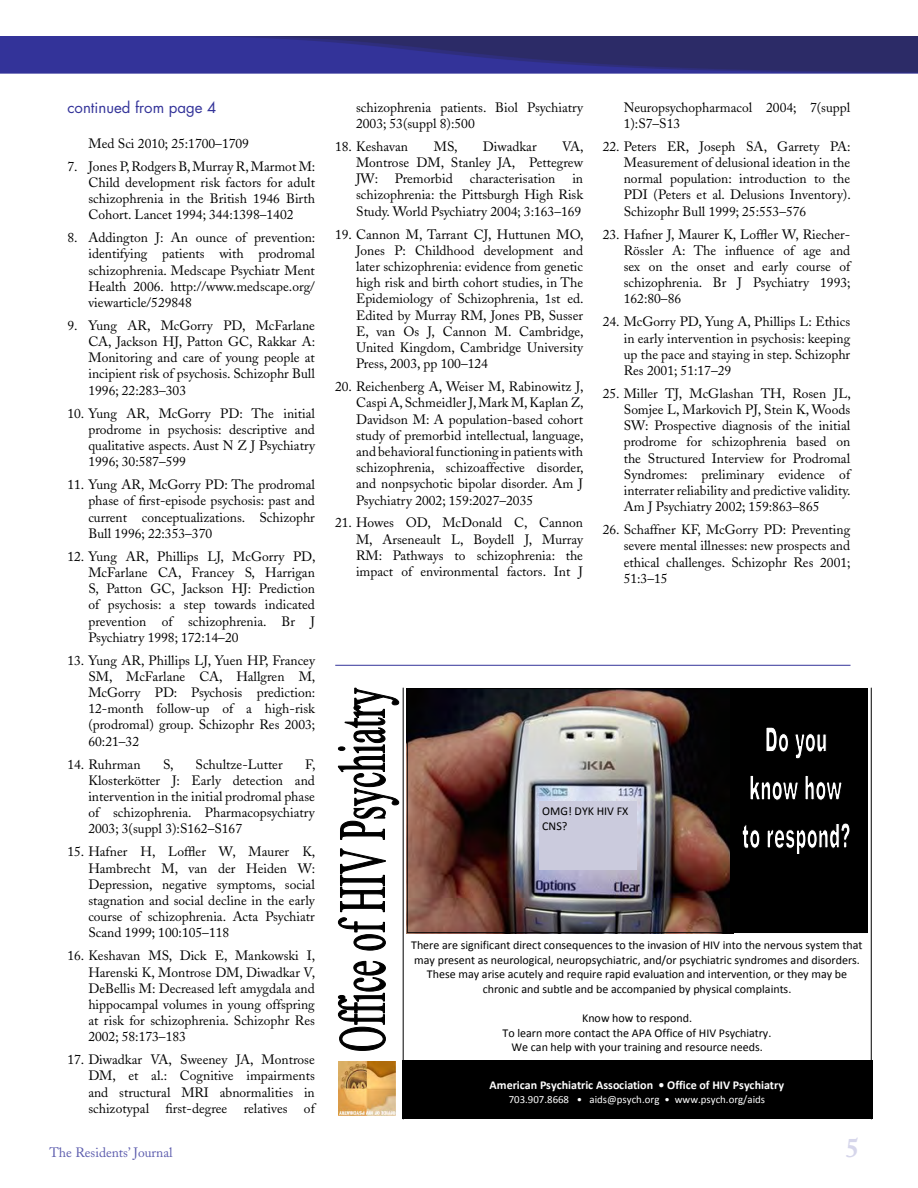
<style>
.page{position:relative;width:918px;height:1188px;background:#fff}
.page>*{position:absolute;margin:0;border:0;box-sizing:border-box;transform-origin:0 0}
.t1{font:700 27px "Adobe Caslon";color:#d6d6eb}
.t2{font:15px "Futura";color:#339}
.t3{font:13.5px/16.2px "Adobe Caslon";color:#000;text-align:justify}
.t4{font:13.5px "Adobe Caslon";color:#5c5cad}
.t5{font:12px/14.5px "Calibri";color:#000;text-align:center}
.t6{font:700 12px "Calibri";letter-spacing:-.005em;color:#fff}
.t7{font:10.8px "Calibri";color:#fff}
</style>
<div class="page">
<img style="left:0;top:36px;width:918px;height:38px">
<img style="left:407px;top:688px;width:323px;height:245px">
<div style="left:539px;top:801px;width:98px;height:68px;background:#cbcbdd"></div>
<svg style="left:338px;top:961px;width:48px;height:90px"></svg>
<svg style="left:338px;top:848px;width:48px;height:103px"></svg>
<svg style="left:338px;top:687px;width:62px;height:153px"></svg>
<svg style="left:730px;top:688px;width:137px;height:245px;background:#101010"></svg>
<img style="left:338px;top:1062px;width:57px;height:54px">
<hr style="left:403px;top:688px;width:1px;height:431px;background:#000">
<div style="left:402px;top:1060px;width:470px;height:59px;background:#000"></div>
<hr style="left:871px;top:688px;width:1px;height:431px;background:#000">
<hr style="left:335px;top:665px;width:515px;height:1px;background:#339">
<p class="t2" style="left:68px;top:98px;width:151px">continued from page 4</p>
<p class="t3" style="left:88px;top:135px;width:162px">Med Sci 2010; 25:1700–1709</p>
<p class="t3" style="left:88px;top:158px;width:228px;text-indent:-21px">7. Jones P, Rodgers B, Murray R, Marmot M:<br>Child development risk factors for adult schizophrenia in the British 1946 Birth Cohort. Lancet 1994; 344:1398–1402</p>
<p class="t3" style="left:88px;top:230px;width:228px;text-indent:-21px">8. Addington J: An ounce of prevention: identifying patients with prodromal schizophrenia. Medscape Psychiatr Ment Health 2006. http://www.medscape.org/ viewarticle/529848</p>
<p class="t3" style="left:88px;top:317px;width:228px;text-indent:-21px">9. Yung AR, McGorry PD, McFarlane CA, Jackson HJ, Patton GC, Rakkar A:<br>Monitoring and care of young people at incipient risk of psychosis. Schizophr Bull 1996; 22:283–303</p>
<p class="t3" style="left:88px;top:405px;width:228px;text-indent:-21px">10. Yung AR, McGorry PD: The initial prodrome in psychosis: descriptive and qualitative aspects. Aust N Z J Psychiatry 1996; 30:587–599</p>
<p class="t3" style="left:88px;top:477px;width:228px;text-indent:-21px">11. Yung AR, McGorry PD: The prodromal phase of first-episode psychosis: past and current conceptualizations. Schizophr Bull 1996; 22:353–370</p>
<p class="t3" style="left:88px;top:548px;width:229px;text-indent:-21px">12. Yung AR, Phillips LJ, McGorry PD, McFarlane CA, Francey S, Harrigan S, Patton GC, Jackson HJ: Prediction of psychosis: a step towards indicated prevention of schizophrenia. Br J Psychiatry 1998; 172:14–20</p>
<p class="t3" style="left:88px;top:652px;width:229px;text-indent:-21px">13. Yung AR, Phillips LJ, Yuen HP, Francey SM, McFarlane CA, Hallgren M, McGorry PD: Psychosis prediction:<br>12-month follow-up of a high-risk (prodromal) group. Schizophr Res 2003; 60:21–32</p>
<p class="t3" style="left:67px;top:756px;width:75px">14. Ruhrman</p>
<p class="t3" style="left:163px;top:756px;width:12px">S,</p>
<p class="t3" style="left:196px;top:756px;width:89px">Schultze-Lutter</p>
<p class="t3" style="left:88px;top:756px;width:229px;text-indent:217px">F, Klosterkötter J: Early detection and intervention in the initial prodromal phase of schizophrenia. Pharmacopsychiatry 2003; 3(suppl 3):S162–S167</p>
<p class="t3" style="left:88px;top:844px;width:229px;text-indent:-21px">15. Hafner H, Loffler W, Maurer K, Hambrecht M, van der Heiden W:<br>Depression, negative symptoms, social stagnation and social decline in the early course of schizophrenia. Acta Psychiatr Scand 1999; 100:105–118</p>
<p class="t3" style="left:88px;top:948px;width:229px;text-indent:-21px">16. Keshavan MS, Dick E, Mankowski I, Harenski K, Montrose DM, Diwadkar V, DeBellis M: Decreased left amygdala and hippocampal volumes in young offspring at risk for schizophrenia. Schizophr Res 2002; 58:173–183</p>
<p class="t3" style="left:88px;top:1052px;width:228px;text-indent:-21px">17. Diwadkar VA, Sweeney JA, Montrose DM, et al.: Cognitive impairments and structural MRI abnormalities in schizotypal first-degree relatives of</p>
<p class="t3" style="left:356px;top:99px;width:229px">schizophrenia patients. Biol Psychiatry<br>2003; 53(suppl 8):500</p>
<p class="t3" style="left:335px;top:138px;width:74px">18. Keshavan</p>
<p class="t3" style="left:434px;top:138px;width:25px">MS,</p>
<p class="t3" style="left:483px;top:138px;width:55px">Diwadkar</p>
<p class="t3" style="left:356px;top:138px;width:229px;text-indent:206px">VA, Montrose DM, Stanley JA, Pettegrew JW: Premorbid</p>
<p class="t3" style="left:470px;top:171px;width:87px">characterisation</p>
<p class="t3" style="left:356px;top:171px;width:229px;text-indent:216px">in schizophrenia: the Pittsburgh High Risk Study. World Psychiatry 2004; 3:163–169</p>
<p class="t3" style="left:356px;top:226px;width:229px;text-indent:-21px">19. Cannon M, Tarrant CJ, Huttunen MO, Jones P: Childhood development and later schizophrenia: evidence from genetic high risk and birth cohort studies, in The Epidemiology of Schizophrenia, 1st ed.<br>Edited by Murray RM, Jones PB, Susser E, van Os J, Cannon M. Cambridge, United Kingdom, Cambridge University Press, 2003, pp 100–124</p>
<p class="t3" style="left:356px;top:379px;width:229px;text-indent:-21px">20. Reichenberg A, Weiser M, Rabinowitz J, Caspi A, Schmeidler J, Mark M, Kaplan Z, Davidson M: A population-based cohort study of premorbid intellectual, language, and behavioral functioning in patients with schizophrenia, schizoaffective disorder, and nonpsychotic bipolar disorder. Am J Psychiatry 2002; 159:2027–2035</p>
<p class="t3" style="left:356px;top:515px;width:229px;text-indent:-21px">21. Howes OD, McDonald C, Cannon M, Arseneault L, Boydell J, Murray RM: Pathways to schizophrenia: the impact of environmental factors. Int J</p>
<p class="t3" style="left:624px;top:99px;width:228px">Neuropsychopharmacol 2004; 7(suppl<br>1):S7–S13</p>
<p class="t3" style="left:624px;top:138px;width:229px;text-indent:-21px">22. Peters ER, Joseph SA, Garrety PA:<br>Measurement of delusional ideation in the normal population: introduction to the PDI (Peters et al. Delusions Inventory).<br>Schizophr Bull 1999; 25:553–576</p>
<p class="t3" style="left:624px;top:226px;width:228px;text-indent:-21px">23. Hafner J, Maurer K, Loffler W, Riecher-Rössler A: The influence of age and sex on the onset and early course of schizophrenia. Br J Psychiatry 1993; 162:80–86</p>
<p class="t3" style="left:624px;top:314px;width:228px;text-indent:-21px">24. McGorry PD, Yung A, Phillips L: Ethics in early intervention in psychosis: keeping up the pace and staying in step. Schizophr Res 2001; 51:17–29</p>
<p class="t3" style="left:624px;top:385px;width:229px;text-indent:-21px">25. Miller TJ, McGlashan TH, Rosen JL, Somjee L, Markovich PJ, Stein K, Woods SW: Prospective diagnosis of the initial prodrome for schizophrenia based on the Structured Interview for Prodromal Syndromes: preliminary evidence of interrater reliability and predictive validity.<br>Am J Psychiatry 2002; 159:863–865</p>
<p class="t3" style="left:624px;top:522px;width:228px;text-indent:-21px">26. Schaffner KF, McGorry PD: Preventing severe mental illnesses: new prospects and ethical challenges. Schizophr Res 2001; 51:3–15</p>
<p class="t5" style="left:542px;top:803px;width:88px;text-align:left">OMG! DYK HIV FX<br>CNS?</p>
<p class="t5" style="left:411px;top:937px;width:453px">There are significant direct consequences to the invasion of HIV into the nervous system that may present as neurological, neuropsychiatric, and/or psychiatric syndromes and disorders.<br>These may arise acutely and require rapid evaluation and intervention, or they may be chronic and subtle and be accompanied by physical complaints.</p>
<p class="t5" style="left:503px;top:1010px;width:270px">Know how to respond.<br>To learn more contact the APA Office of HIV Psychiatry.<br>We can help with your training and resource needs.</p>
<p class="t6" style="left:490px;top:1078px;width:296px">American Psychiatric Association • Office of HIV Psychiatry</p>
<p class="t7" style="left:509px;top:1093px;width:258px">703.907.8668 • aids@psych.org • www.psych.org/aids</p>
<p class="t4" style="left:50px;top:1145px;width:125px">The Residents’ Journal</p>
<h1 class="t1" style="left:846px;top:1132px;width:15px">5</h1>
</div>
